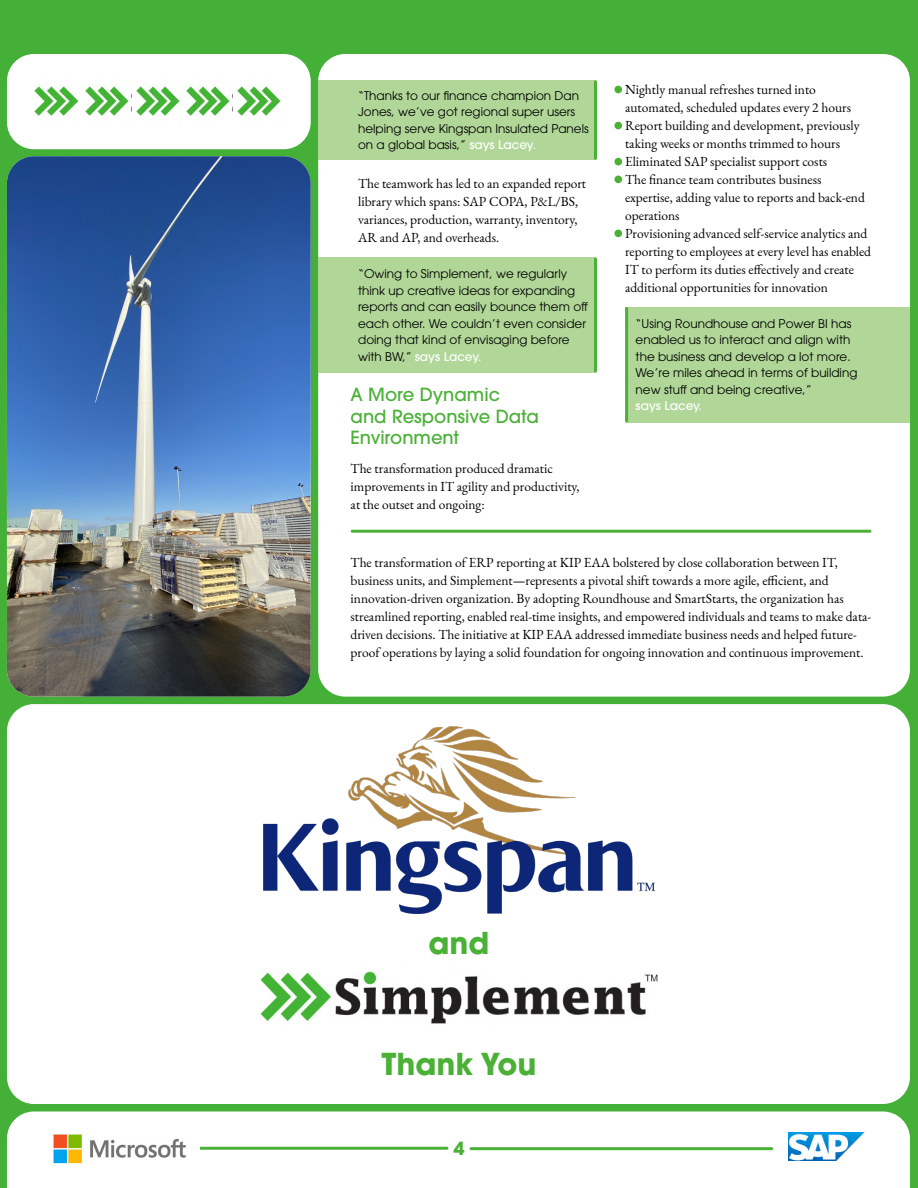
<style>
.page{position:relative;width:918px;height:1188px;background:#45b037}
.page>*{position:absolute;margin:0;border:0;box-sizing:border-box;transform-origin:0 0}
.t1{font:700 30px "ITC Avant Garde Pro";color:#4ab136}
.t2{font:500 18px/21.6px "ITC Avant Garde Pro";color:#4ab136}
.t3{font:700 18px "ITC Avant Garde Pro";color:#4ab136}
.t4{font:13.5px/18px "EB Garamond";color:#000}
.t5{font:12px/16.5px "ITC Avant Garde Pro";color:#000}
.t6{font:500 12px "ITC Avant Garde Pro";color:#fff}
.s1{font-weight:500;color:#fff}
</style>
<div class="page">
<div style="left:318px;top:54px;width:592px;height:643px;background:#fff;border-radius:27px"></div>
<div style="left:7px;top:704px;width:903px;height:400px;background:#fff;border-radius:27px"></div>
<div style="left:7px;top:54px;width:304px;height:95px;background:#fff;border-radius:27px"></div>
<img style="left:7px;top:156px;width:304px;height:541px">
<div style="left:7px;top:1112px;width:903px;height:76px;background:#fff"></div>
<hr style="left:201px;top:1147px;width:246px;height:3px;background:#4ab136">
<hr style="left:471px;top:1147px;width:301px;height:3px;background:#4ab136">
<img style="left:40px;top:1133px;width:159px;height:35px">
<img style="left:789px;top:1133px;width:81px;height:28px">
<img style="left:35px;top:86px;width:44px;height:31px">
<img style="left:85px;top:86px;width:44px;height:30px">
<img style="left:136px;top:86px;width:44px;height:30px">
<img style="left:187px;top:86px;width:43px;height:30px">
<img style="left:237px;top:86px;width:44px;height:30px">
<div style="left:627px;top:307px;width:283px;height:116px;background:#b1d798"></div>
<div style="left:614px;top:86px;width:8px;height:7px;background:#4ab136;border-radius:50%"></div>
<div style="left:614px;top:122px;width:8px;height:7px;background:#4ab136;border-radius:50%"></div>
<div style="left:614px;top:158px;width:8px;height:7px;background:#4ab136;border-radius:50%"></div>
<div style="left:614px;top:176px;width:8px;height:7px;background:#4ab136;border-radius:50%"></div>
<div style="left:614px;top:230px;width:8px;height:7px;background:#4ab136;border-radius:50%"></div>
<div style="left:318px;top:80px;width:278px;height:80px;background:#b1d798"></div>
<div style="left:318px;top:257px;width:278px;height:116px;background:#b1d798"></div>
<hr style="left:594px;top:82px;width:3px;height:76px;background:#4ab136">
<hr style="left:594px;top:259px;width:3px;height:112px;background:#4ab136">
<hr style="left:625px;top:308px;width:3px;height:113px;background:#4ab136">
<hr style="left:352px;top:530px;width:518px;height:3px;background:#4ab136">
<img style="left:263px;top:726px;width:392px;height:187px">
<img style="left:260px;top:971px;width:398px;height:53px">
<p class="t5" style="left:358px;top:87px;width:232px">“Thanks to our finance champion Dan Jones, we’ve got regional super users helping serve Kingspan Insulated Panels on a global basis,” <span class="s1">says Lacey.</span></p>
<p class="t4" style="left:358px;top:175px;width:230px">The teamwork has led to an expanded report library which spans: SAP COPA, P&amp;L/BS, variances, production, warranty, inventory, AR and AP, and overheads.</p>
<p class="t5" style="left:358px;top:265px;width:231px">“Owing to Simplement, we regularly think up creative ideas for expanding reports and can easily bounce them off each other. We couldn’t even consider doing that kind of envisaging before with BW,” <span class="s1">says Lacey.</span></p>
<h2 class="t2" style="left:351px;top:383px;width:190px">A More Dynamic and Responsive Data<br>Environment</h2>
<p class="t4" style="left:351px;top:459px;width:231px">The transformation produced dramatic improvements in IT agility and productivity, at the outset and ongoing:</p>
<p class="t4" style="left:625px;top:80px;width:247px">Nightly manual refreshes turned into automated, scheduled updates every 2 hours Report building and development, previously taking weeks or months trimmed to hours Eliminated SAP specialist support costs<br>The finance team contributes business expertise, adding value to reports and back-end operations<br>Provisioning advanced self-service analytics and reporting to employees at every level has enabled IT to perform its duties effectively and create additional opportunities for innovation</p>
<p class="t5" style="left:636px;top:315px;width:223px">“Using Roundhouse and Power BI has enabled us to interact and align with the business and develop a lot more.<br>We’re miles ahead in terms of building new stuff and being creative,”</p>
<p class="t6" style="left:636px;top:398px;width:68px">says Lacey.</p>
<p class="t4" style="left:351px;top:554px;width:522px">The transformation of ERP reporting at KIP EAA bolstered by close collaboration between IT, business units, and Simplement—represents a pivotal shift towards a more agile, efficient, and innovation-driven organization. By adopting Roundhouse and SmartStarts, the organization has streamlined reporting, enabled real-time insights, and empowered individuals and teams to make data&shy;driven decisions. The initiative at KIP EAA addressed immediate business needs and helped future&shy;proof operations by laying a solid foundation for ongoing innovation and continuous improvement.</p>
<h1 class="t1" style="left:428px;top:922px;width:63px">and</h1>
<h1 class="t1" style="left:382px;top:1044px;width:156px">Thank You</h1>
<h2 class="t3" style="left:453px;top:1136px;width:13px">4</h2>
</div>
